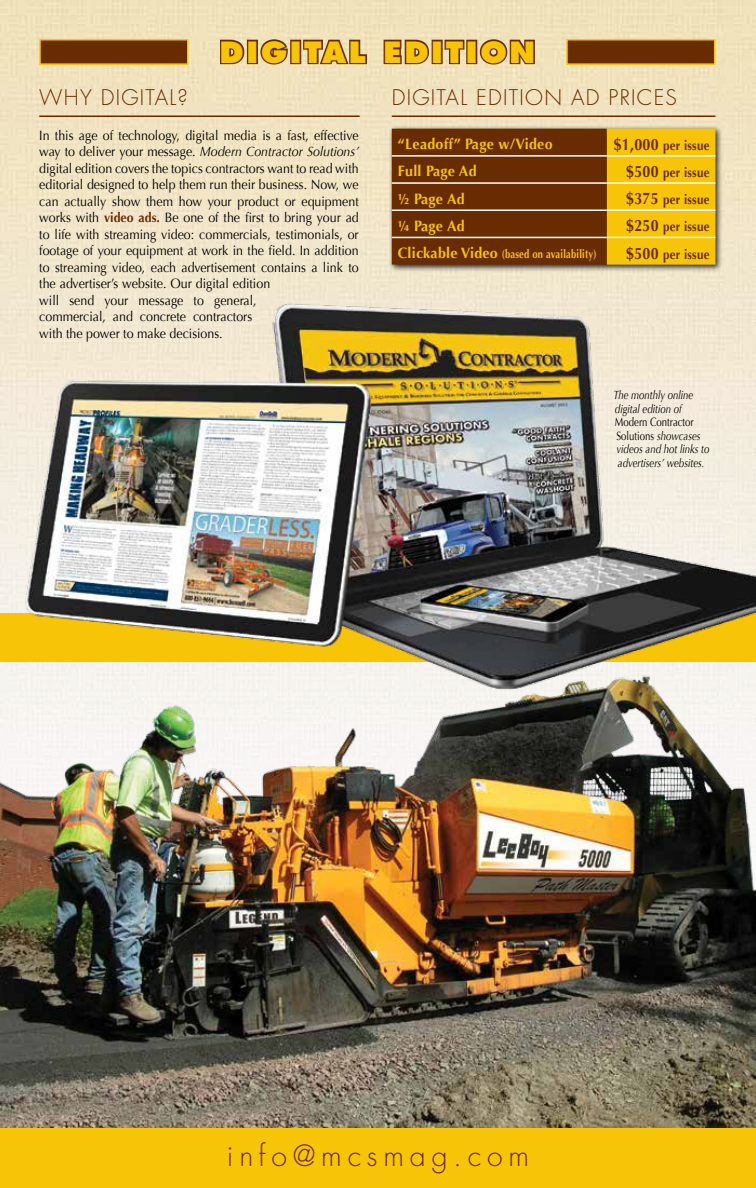
<style>
.page{position:relative;width:756px;height:1188px;background:#fff}
.page>*{position:absolute;margin:0;border:0;box-sizing:border-box;transform-origin:0 0}
.t1{font:300 28.5px "Futura";color:#692c00}
.t2{font:800 28.5px "Futura";letter-spacing:.09em;color:#f7c407}
.t3{font:300 21px "Futura";letter-spacing:.06em;color:#692c00}
.t4{font:700 15px "Optima";letter-spacing:.02em;color:#f7c407;scale:.95 1}
.t5{font:13.5px/16.5px "Optima";color:#000;scale:.92 1}
.t6{font:700 13.5px "Optima";letter-spacing:.02em;color:#692c00;scale:.86 1}
.t7{font:italic 12px/13.5px "Optima";color:#000;scale:.8 1}
.t8{font:700 12px "Optima";letter-spacing:.02em;color:#f7c407;scale:.79 1}
.s1{font-style:italic}
.s2{font-weight:700;color:#692c00}
.s3{font-size:16.5px}
.s4{font-size:15px}
.s5{font-style:normal}
</style>
<div class="page">
<img style="left:0;top:0;width:756px;height:518px">
<img style="left:0;top:518px;width:756px;height:610px">
<div style="left:0;top:1128px;width:756px;height:60px;background:#f7c407"></div>
<svg style="left:219px;top:38px;width:27px;height:28px"></svg>
<div style="left:247px;top:40px;width:11px;height:24px;border:3px solid #692c00"></div>
<svg style="left:259px;top:38px;width:31px;height:28px"></svg>
<div style="left:290px;top:40px;width:11px;height:24px;border:3px solid #692c00"></div>
<svg style="left:301px;top:38px;width:68px;height:28px;background:#ba9970"></svg>
<svg style="left:382px;top:38px;width:49px;height:28px"></svg>
<div style="left:432px;top:40px;width:11px;height:24px;border:3px solid #692c00"></div>
<svg style="left:443px;top:38px;width:23px;height:28px"></svg>
<div style="left:466px;top:40px;width:11px;height:24px;border:3px solid #692c00"></div>
<svg style="left:478px;top:38px;width:58px;height:28px;background:#b8976e"></svg>
<hr style="left:39px;top:116px;width:321px;height:1px;background:#692c00">
<hr style="left:392px;top:116px;width:323px;height:1px;background:#692c00">
<div style="left:39px;top:39px;width:150px;height:26px;background:#692c00;border:2px solid #f7c407"></div>
<div style="left:566px;top:39px;width:150px;height:26px;background:#692c00;border:2px solid #f7c407"></div>
<div style="left:389px;top:125px;width:334px;height:148px;background:#000;opacity:.83"></div>
<svg style="left:392px;top:129px;width:324px;height:136px;background:#985f04"></svg>
<hr style="left:392px;top:155px;width:215px;height:2px;background:#fff">
<hr style="left:607px;top:155px;width:109px;height:2px;background:#fff">
<hr style="left:392px;top:182px;width:215px;height:2px;background:#fff">
<hr style="left:607px;top:182px;width:109px;height:2px;background:#fff">
<hr style="left:392px;top:210px;width:215px;height:1px;background:#fff">
<hr style="left:607px;top:210px;width:109px;height:1px;background:#fff">
<hr style="left:392px;top:237px;width:215px;height:1px;background:#fff">
<hr style="left:607px;top:237px;width:109px;height:1px;background:#fff">
<img style="left:11px;top:290px;width:745px;height:412px">
<h1 class="t2" style="left:220px;top:34px;width:317px">DIGITAL EDITION</h1>
<h2 class="t3" style="left:39px;top:84px;width:150px">Why Digital?</h2>
<p class="t5" style="left:39px;top:127px;width:349px">In this age of technology, digital media is a fast, effective way to deliver your message. <span class="s1">Modern Contractor Solutions’ </span>digital edition covers the topics contractors want to read with editorial designed to help them run their business. Now, we can actually show them how your product or equipment works with <span class="s2">video ads.</span> Be one of the first to bring your ad to life with streaming video: commercials, testimonials, or footage of your equipment at work in the field. In addition to streaming video, each advertisement contains a link to the advertiser’s website. Our digital edition<br>will send your message to general,<br>commercial, and concrete contractors<br>with the power to make decisions.</p>
<h2 class="t3" style="left:392px;top:84px;width:287px">Digital Edition Ad Prices</h2>
<p class="t4" style="left:398px;top:135px;width:165px">“Leadoff” Page w/Video</p>
<p class="t6" style="left:614px;top:137px;width:113px"><span class="s3">$1,000</span> per issue</p>
<p class="t4" style="left:398px;top:163px;width:85px">Full Page Ad</p>
<p class="t6" style="left:626px;top:165px;width:98px"><span class="s3">$500</span> per issue</p>
<p class="t4" style="left:398px;top:190px;width:72px">½ Page Ad</p>
<p class="t6" style="left:626px;top:192px;width:98px"><span class="s3">$375</span> per issue</p>
<p class="t4" style="left:398px;top:217px;width:72px">¼ Page Ad</p>
<p class="t6" style="left:626px;top:219px;width:98px"><span class="s3">$250</span> per issue</p>
<p class="t8" style="left:398px;top:247px;width:253px"><span class="s4">Clickable Video</span> (based on availability)</p>
<p class="t6" style="left:626px;top:246px;width:98px"><span class="s3">$500</span> per issue</p>
<p class="t7" style="left:614px;top:389px;width:101px">The monthly online digital edition of</p>
<p class="t7" style="left:615px;top:416px;width:120px"><span class="s5">Modern Contractor<br>Solutions</span> showcases videos and hot links to advertisers’ websites.</p>
<h1 class="t1" style="left:227px;top:1137px;width:304px">info@mcsmag.com</h1>
</div>
